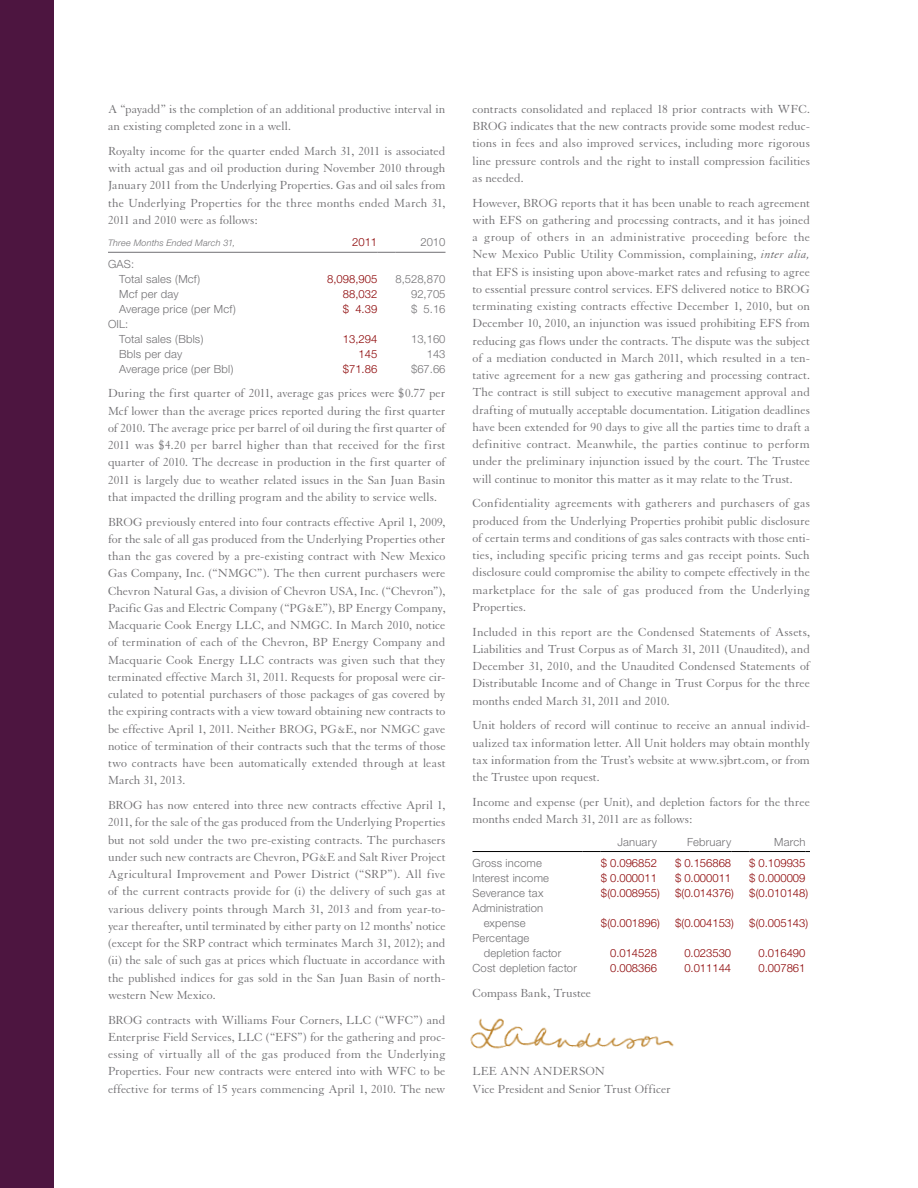
<style>
.page{position:relative;width:918px;height:1188px;background:#fff}
.page>*{position:absolute;margin:0;border:0;box-sizing:border-box;transform-origin:0 0}
.t1{font:12.75px/17.2px "Granjon";color:#717073;text-align:justify}
.t2{font:300 11.25px/15px "Helvetica Neue";letter-spacing:.015em;color:#717073}
.t3{font:300 11.25px "Helvetica Neue";color:#8b0304}
.t4{font:italic 300 9px "Helvetica Neue";letter-spacing:.02em;color:#717073}
.s1{font-style:italic}
</style>
<div class="page">
<hr style="left:108px;top:252px;width:201px;height:1px;background:#717073">
<svg style="left:309px;top:252px;width:18px;height:1px"></svg>
<hr style="left:327px;top:252px;width:50px;height:1px;background:#717073">
<svg style="left:377px;top:252px;width:18px;height:1px"></svg>
<hr style="left:395px;top:252px;width:51px;height:1px;background:#717073">
<hr style="left:472px;top:851px;width:111px;height:1px;background:#000">
<svg style="left:583px;top:851px;width:18px;height:1px"></svg>
<hr style="left:601px;top:851px;width:56px;height:1px;background:#000">
<svg style="left:657px;top:851px;width:18px;height:1px"></svg>
<hr style="left:675px;top:851px;width:56px;height:1px;background:#000">
<svg style="left:731px;top:851px;width:18px;height:1px"></svg>
<hr style="left:749px;top:851px;width:57px;height:1px;background:#000">
<div style="left:0;top:0;width:54px;height:1188px;background:#4d1540"></div>
<img style="left:470px;top:1018px;width:204px;height:31px">
<p class="t1" style="left:108px;top:101px;width:339px">A “payadd” is the completion of an additional productive interval in an existing completed zone in a well.</p>
<p class="t1" style="left:108px;top:143px;width:339px">Royalty income for the quarter ended March 31, 2011 is associated with actual gas and oil production during November 2010 through January 2011 from the Underlying Properties. Gas and oil sales from the Underlying Properties for the three months ended March 31, 2011 and 2010 were as follows:</p>
<p class="t4" style="left:108px;top:238px;width:129px">Three Months Ended March 31,</p>
<p class="t3" style="left:352px;top:235px;width:27px">2011</p>
<p class="t2" style="left:420px;top:235px;width:27px">2010</p>
<p class="t2" style="left:119px;top:256px;width:82px;text-indent:-11px">Gas :<br>Total sales (Mcf)</p>
<p class="t3" style="left:327px;top:272px;width:52px">8,098,905</p>
<p class="t2" style="left:395px;top:271px;width:52px">8,528,870</p>
<p class="t2" style="left:119px;top:286px;width:61px">Mcf per day</p>
<p class="t3" style="left:343px;top:287px;width:36px">88,032</p>
<p class="t2" style="left:411px;top:286px;width:36px">92,705</p>
<p class="t2" style="left:119px;top:301px;width:118px">Average price (per Mcf)</p>
<p class="t3" style="left:343px;top:302px;width:36px">$ 4.39</p>
<p class="t2" style="left:411px;top:301px;width:36px">$ 5.16</p>
<p class="t2" style="left:119px;top:316px;width:86px;text-indent:-11px">Oil:<br>Total sales (Bbls)</p>
<p class="t3" style="left:343px;top:332px;width:36px">13,294</p>
<p class="t2" style="left:411px;top:331px;width:36px">13,160</p>
<p class="t2" style="left:119px;top:346px;width:64px">Bbls per day</p>
<p class="t3" style="left:358px;top:347px;width:20px">145</p>
<p class="t2" style="left:427px;top:346px;width:20px">143</p>
<p class="t2" style="left:119px;top:361px;width:116px">Average price (per Bbl)</p>
<p class="t3" style="left:343px;top:362px;width:36px">$71.86</p>
<p class="t2" style="left:411px;top:361px;width:36px">$67.66</p>
<p class="t1" style="left:108px;top:385px;width:339px">During the first quarter of 2011, average gas prices were $0.77 per Mcf lower than the average prices reported during the first quarter of 2010. The average price per barrel of oil during the first quarter of 2011 was $4.20 per barrel higher than that received for the first quarter of 2010. The decrease in production in the first quarter of 2011 is largely due to weather related issues in the San Juan Basin that impacted the drilling program and the ability to service wells.</p>
<p class="t1" style="left:108px;top:513px;width:339px">BROG previously entered into four contracts effective April 1, 2009, for the sale of all gas produced from the Underlying Properties other than the gas covered by a pre-existing contract with New Mexico Gas Company, Inc. (“NMGC”). The then current purchasers were Chevron Natural Gas, a division of Chevron USA, Inc. (“Chevron”), Pacific Gas and Electric Company (“PG&amp;E”), BP Energy Company, Macquarie Cook Energy LLC, and NMGC. In March 2010, notice of termination of each of the Chevron, BP Energy Company and Macquarie Cook Energy LLC contracts was given such that they terminated effective March 31, 2011. Requests for proposal were cir&shy;culated to potential purchasers of those packages of gas covered by the expiring contracts with a view toward obtaining new contracts to be effective April 1, 2011. Neither BROG, PG&amp;E, nor NMGC gave notice of termination of their contracts such that the terms of those two contracts have been automatically extended through at least March 31, 2013.</p>
<p class="t1" style="left:108px;top:797px;width:339px">BROG has now entered into three new contracts effective April 1, 2011, for the sale of the gas produced from the Underlying Properties but not sold under the two pre-existing contracts. The purchasers under such new contracts are Chevron, PG&amp;E and Salt River Project Agricultural Improvement and Power District (“SRP”). All five of the current contracts provide for (i) the delivery of such gas at various delivery points through March 31, 2013 and from year-to&shy;year thereafter, until terminated by either party on 12 months’ notice (except for the SRP contract which terminates March 31, 2012); and (ii) the sale of such gas at prices which fluctuate in accordance with the published indices for gas sold in the San Juan Basin of north&shy;western New Mexico.</p>
<p class="t1" style="left:108px;top:1011px;width:339px">BROG contracts with Williams Four Corners, LLC (“WFC”) and Enterprise Field Services, LLC (“EFS”) for the gathering and proc&shy;essing of virtually all of the gas produced from the Underlying Properties. Four new contracts were entered into with WFC to be effective for terms of 15 years commencing April 1, 2010. The new</p>
<p class="t1" style="left:473px;top:101px;width:339px">contracts consolidated and replaced 18 prior contracts with WFC.<br>BROG indicates that the new contracts provide some modest reduc&shy;tions in fees and also improved services, including more rigorous line pressure controls and the right to install compression facilities as needed.</p>
<p class="t1" style="left:473px;top:194px;width:339px">However, BROG reports that it has been unable to reach agreement with EFS on gathering and processing contracts, and it has joined a group of others in an administrative proceeding before the New Mexico Public Utility Commission, complaining, <span class="s1">inter alia, </span>that EFS is insisting upon above-market rates and refusing to agree to essential pressure control services. EFS delivered notice to BROG terminating existing contracts effective December 1, 2010, but on December 10, 2010, an injunction was issued prohibiting EFS from reducing gas flows under the contracts. The dispute was the subject of a mediation conducted in March 2011, which resulted in a ten&shy;tative agreement for a new gas gathering and processing contract.<br>The contract is still subject to executive management approval and drafting of mutually acceptable documentation. Litigation deadlines have been extended for 90 days to give all the parties time to draft a definitive contract. Meanwhile, the parties continue to perform under the preliminary injunction issued by the court. The Trustee will continue to monitor this matter as it may relate to the Trust.</p>
<p class="t1" style="left:473px;top:495px;width:339px">Confidentiality agreements with gatherers and purchasers of gas produced from the Underlying Properties prohibit public disclosure of certain terms and conditions of gas sales contracts with those enti&shy;ties, including specific pricing terms and gas receipt points. Such disclosure could compromise the ability to compete effectively in the marketplace for the sale of gas produced from the Underlying Properties.</p>
<p class="t1" style="left:473px;top:623px;width:339px">Included in this report are the Condensed Statements of Assets, Liabilities and Trust Corpus as of March 31, 2011 (Unaudited), and December 31, 2010, and the Unaudited Condensed Statements of Distributable Income and of Change in Trust Corpus for the three months ended March 31, 2011 and 2010.</p>
<p class="t1" style="left:473px;top:717px;width:339px">Unit holders of record will continue to receive an annual individ&shy;ualized tax information letter. All Unit holders may obtain monthly tax information from the Trust’s website at www.sjbrt.com, or from the Trustee upon request.</p>
<p class="t1" style="left:473px;top:794px;width:339px">Income and expense (per Unit), and depletion factors for the three months ended March 31, 2011 are as follows:</p>
<p class="t2" style="left:617px;top:834px;width:41px">January</p>
<p class="t2" style="left:687px;top:834px;width:46px">February</p>
<p class="t2" style="left:774px;top:834px;width:33px">March</p>
<p class="t2" style="left:473px;top:855px;width:71px">Gross income</p>
<p class="t3" style="left:601px;top:856px;width:58px">$ 0.096852</p>
<p class="t3" style="left:675px;top:856px;width:58px">$ 0.156868</p>
<p class="t3" style="left:749px;top:856px;width:58px">$ 0.109935</p>
<p class="t2" style="left:473px;top:870px;width:78px">Interest income</p>
<p class="t3" style="left:601px;top:871px;width:58px">$ 0.000011</p>
<p class="t3" style="left:675px;top:871px;width:58px">$ 0.000011</p>
<p class="t3" style="left:749px;top:871px;width:58px">$ 0.000009</p>
<p class="t2" style="left:473px;top:885px;width:73px">Severance tax</p>
<p class="t3" style="left:601px;top:886px;width:60px">$(0.008955)</p>
<p class="t3" style="left:675px;top:886px;width:60px">$(0.014376)</p>
<p class="t3" style="left:749px;top:886px;width:60px">$(0.010148)</p>
<p class="t2" style="left:473px;top:900px;width:72px;text-align:center">Administration expense</p>
<p class="t3" style="left:601px;top:916px;width:60px">$(0.001896)</p>
<p class="t3" style="left:675px;top:916px;width:60px">$(0.004153)</p>
<p class="t3" style="left:749px;top:916px;width:60px">$(0.005143)</p>
<p class="t2" style="left:484px;top:930px;width:79px;text-indent:-11px">Percentage depletion factor</p>
<p class="t3" style="left:610px;top:946px;width:48px">0.014528</p>
<p class="t3" style="left:684px;top:946px;width:48px">0.023530</p>
<p class="t3" style="left:759px;top:946px;width:48px">0.016490</p>
<p class="t2" style="left:473px;top:960px;width:106px">Cost depletion factor</p>
<p class="t3" style="left:610px;top:961px;width:48px">0.008366</p>
<p class="t3" style="left:684px;top:961px;width:48px">0.011144</p>
<p class="t3" style="left:759px;top:961px;width:48px">0.007861</p>
<p class="t1" style="left:472px;top:984px;width:120px">Compass Bank, Trustee</p>
<p class="t1" style="left:472px;top:1063px;width:200px">LEE ANN ANDERSON<br>Vice President and Senior Trust Officer</p>
</div>
